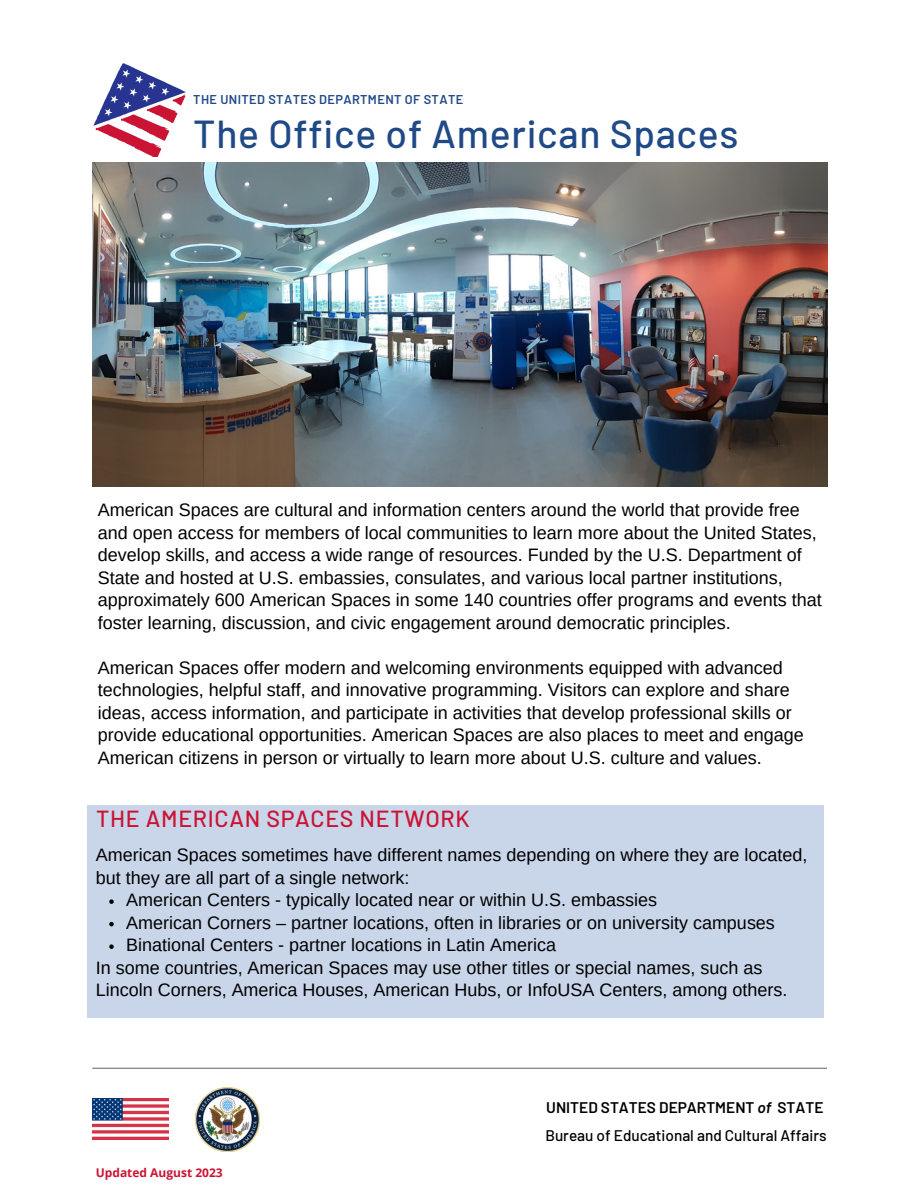
<style>
.page{position:relative;width:918px;height:1188px;background:#fff}
.page>*{position:absolute;margin:0;border:0;box-sizing:border-box;transform-origin:0 0}
.t1{font:500 39px "Barlow";letter-spacing:.02em;color:#204a87}
.t2{font:500 23.25px "Barlow";letter-spacing:.03em;color:#cb1334}
.t3{font:18px/22.5px "Arimo";color:#000}
.t4{font:500 15.45px "Barlow";color:#000}
.t5{font:600 15.45px "Barlow";color:#000}
.t6{font:600 12.75px "Barlow";letter-spacing:.03em;color:#204a87}
.t7{font:700 12px "Open Sans";color:#cb1334}
.s1{font-style:italic}
</style>
<div class="page">
<div style="left:87px;top:805px;width:737px;height:213px;background:#c9d6ea"></div>
<img style="left:93px;top:162px;width:734px;height:324px">
<img style="left:92px;top:1099px;width:77px;height:40px">
<img style="left:195px;top:1087px;width:65px;height:64px">
<svg style="left:92px;top:1068px;width:735px;height:1px"></svg>
<svg style="left:109px;top:899px;width:5px;height:5px"></svg>
<svg style="left:109px;top:922px;width:5px;height:4px"></svg>
<svg style="left:109px;top:944px;width:5px;height:5px"></svg>
<img style="left:93px;top:63px;width:93px;height:94px">
<p class="t6" style="left:193px;top:91px;width:272px">THE UNITED STATES DEPARTMENT OF STATE</p>
<p class="t1" style="left:193px;top:109px;width:547px">The Office of American Spaces</p>
<p class="t3" style="left:98px;top:499px;width:725px">American Spaces are cultural and information centers around the world that provide free and open access for members of local communities to learn more about the United States, develop skills, and access a wide range of resources. Funded by the U.S. Department of State and hosted at U.S. embassies, consulates, and various local partner institutions, approximately 600 American Spaces in some 140 countries offer programs and events that foster learning, discussion, and civic engagement around democratic principles.</p>
<p class="t3" style="left:98px;top:656px;width:708px">American Spaces offer modern and welcoming environments equipped with advanced technologies, helpful staff, and innovative programming. Visitors can explore and share ideas, access information, and participate in activities that develop professional skills or provide educational opportunities. American Spaces are also places to meet and engage American citizens in person or virtually to learn more about U.S. culture and values.</p>
<p class="t2" style="left:96px;top:804px;width:375px">THE AMERICAN SPACES NETWORK</p>
<p class="t3" style="left:96px;top:844px;width:713px">American Spaces sometimes have different names depending on where they are located, but they are all part of a single network:</p>
<p class="t3" style="left:126px;top:889px;width:532px">American Centers - typically located near or within U.S. embassies</p>
<p class="t3" style="left:126px;top:911px;width:650px">American Corners – partner locations, often in libraries or on university campuses</p>
<p class="t3" style="left:126px;top:934px;width:431px">Binational Centers - partner locations in Latin America</p>
<p class="t3" style="left:96px;top:956px;width:693px">In some countries, American Spaces may use other titles or special names, such as<br>Lincoln Corners, America Houses, American Hubs, or InfoUSA Centers, among others.</p>
<p class="t7" style="left:96px;top:1164px;width:128px">Updated August 2023</p>
<p class="t5" style="left:546px;top:1098px;width:279px">UNITED STATES DEPARTMENT <span class="s1">of</span> STATE</p>
<p class="t4" style="left:545px;top:1125px;width:283px">Bureau of Educational and Cultural Affairs</p>
</div>
